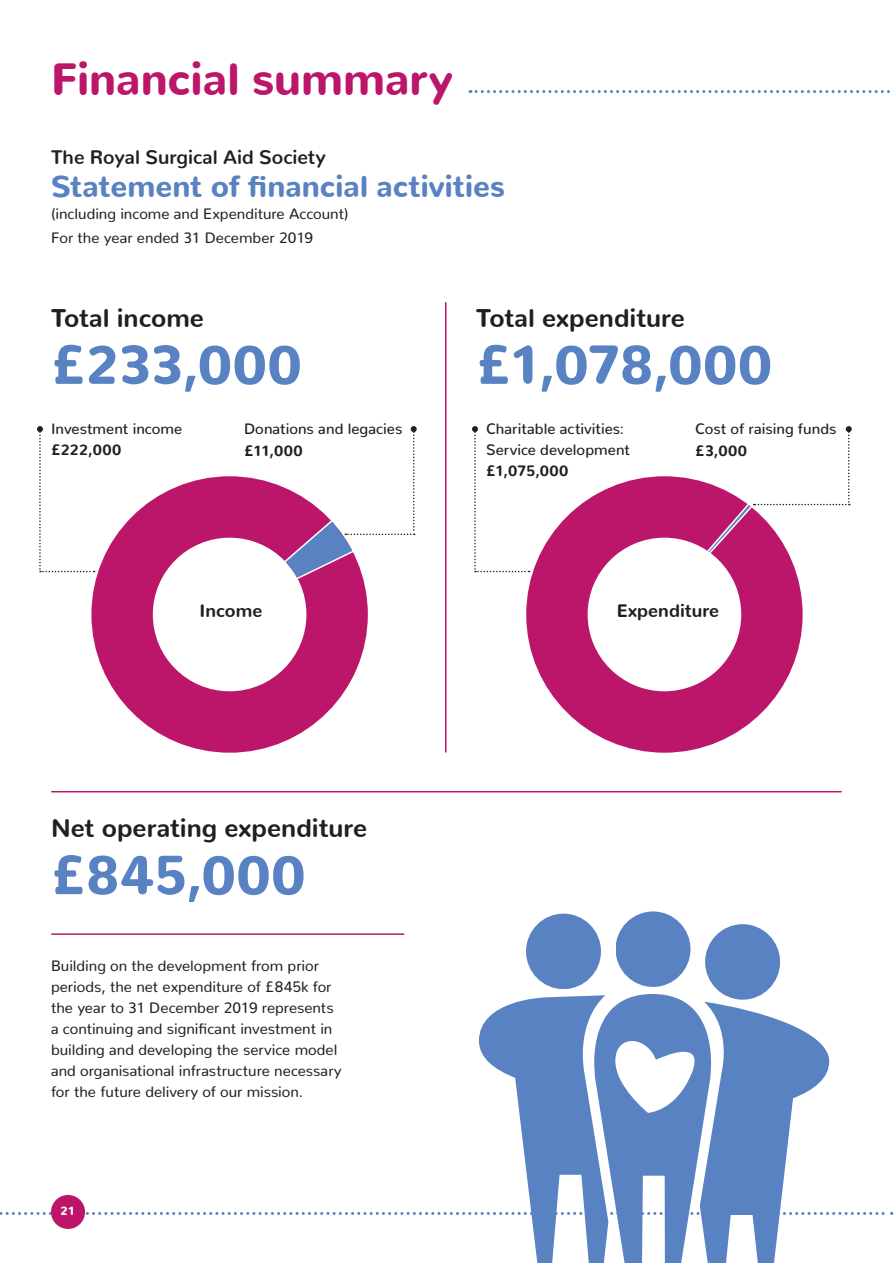
<style>
.page{position:relative;width:893px;height:1263px;background:#fff}
.page>*{position:absolute;margin:0;border:0;box-sizing:border-box;transform-origin:0 0}
.t1{font:900 54px "Nunito";letter-spacing:.005em;color:#5982c3}
.t2{font:900 45px "Nunito";color:#bb1669}
.t3{font:900 30px "Nunito";color:#5982c3}
.t4{font:800 25.5px "Nunito";color:#231f20}
.t5{font:700 19.5px "Nunito";color:#231f20}
.t6{font:800 18px "Nunito";color:#231f20}
.t7{font:15px/21px "Nunito";color:#231f20}
.t8{font:500 15px/21px "Nunito";letter-spacing:.005em;color:#231f20}
.t9{font:800 15px "Nunito";letter-spacing:.025em;color:#231f20}
.t10{font:900 12px "Nunito";color:#fff}
</style>
<div class="page">
<svg style="left:526px;top:476px;width:277px;height:277px;fill:#bb1669"></svg>
<hr style="left:445px;top:303px;width:1px;height:449px;background:#bb1669">
<hr style="left:52px;top:791px;width:789px;height:1px;background:#bb1669">
<hr style="left:52px;top:933px;width:352px;height:2px;background:#bb1669">
<div style="left:705px;top:924px;width:75px;height:76px;background:#5982c3;border-radius:38px"></div>
<div style="left:526px;top:914px;width:75px;height:75px;background:#5982c3;border-radius:38px"></div>
<div style="left:615px;top:911px;width:75px;height:76px;background:#5982c3;border-radius:38px"></div>
<svg style="left:0;top:994px;width:892px;height:269px"></svg>
<svg style="left:37px;top:426px;width:54px;height:146px"></svg>
<svg style="left:91px;top:476px;width:277px;height:277px;fill:#bb1669"></svg>
<svg style="left:280px;top:426px;width:137px;height:159px"></svg>
<svg style="left:472px;top:426px;width:58px;height:146px"></svg>
<svg style="left:705px;top:426px;width:147px;height:129px"></svg>
<svg style="left:470px;top:90px;width:420px;height:3px"></svg>
<h2 class="t2" style="left:51px;top:37px;width:403px">Financial summary</h2>
<h3 class="t5" style="left:51px;top:139px;width:276px">The Royal Surgical Aid Society</h3>
<h3 class="t3" style="left:51px;top:158px;width:455px">Statement of financial activities</h3>
<p class="t7" style="left:51px;top:200px;width:299px;line-height:24px">(including income and Expenditure Account)<br>For the year ended 31 December 2019</p>
<h3 class="t4" style="left:51px;top:294px;width:154px">Total income</h3>
<h1 class="t1" style="left:51px;top:314px;width:252px">£233,000</h1>
<p class="t8" style="left:51px;top:416px;width:133px">Investment income</p>
<p class="t9" style="left:51px;top:436px;width:72px">£222,000</p>
<p class="t8" style="left:244px;top:416px;width:160px">Donations and legacies</p>
<p class="t9" style="left:244px;top:436px;width:60px">£11,000</p>
<p class="t6" style="left:200px;top:594px;width:64px">Income</p>
<h3 class="t4" style="left:476px;top:294px;width:210px">Total expenditure</h3>
<h1 class="t1" style="left:476px;top:314px;width:297px">£1,078,000</h1>
<p class="t8" style="left:486px;top:416px;width:145px">Charitable activities:<br>Service development</p>
<p class="t9" style="left:486px;top:457px;width:84px">£1,075,000</p>
<p class="t8" style="left:695px;top:416px;width:143px">Cost of raising funds</p>
<p class="t9" style="left:695px;top:436px;width:53px">£3,000</p>
<p class="t6" style="left:617px;top:594px;width:104px">Expenditure</p>
<h3 class="t4" style="left:51px;top:805px;width:318px">Net operating expenditure</h3>
<h1 class="t1" style="left:51px;top:824px;width:256px">£845,000</h1>
<p class="t7" style="left:51px;top:954px;width:292px">Building on the development from prior periods, the net expenditure of £845k for the year to 31 December 2019 represents a continuing and significant investment in building and developing the service model and organisational infrastructure necessary for the future delivery of our mission.</p>
<p class="t10" style="left:61px;top:1200px;width:16px">21</p>
</div>
